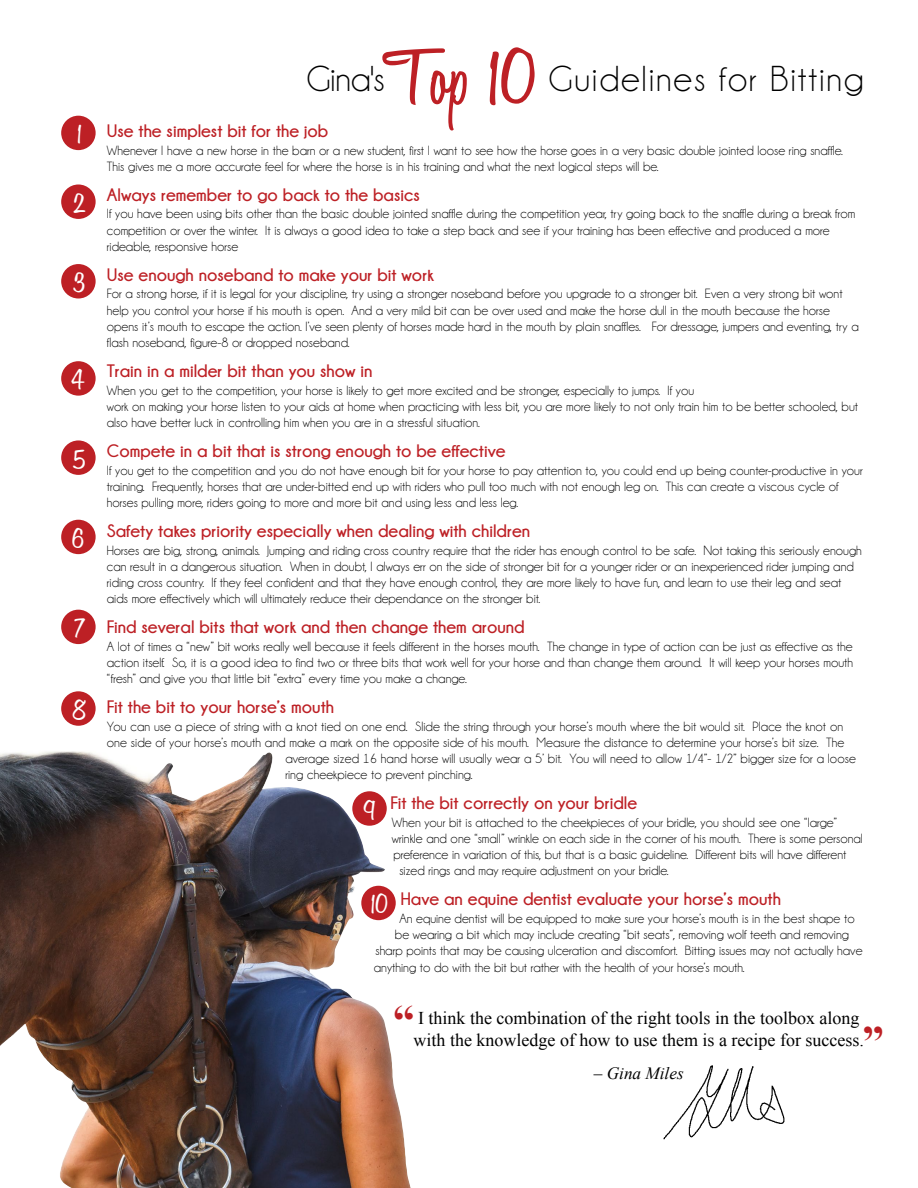
<style>
.page{position:relative;width:918px;height:1188px;background:#fff}
.page>*{position:absolute;margin:0;border:0;box-sizing:border-box;transform-origin:0 0}
.t1{font:600 86.55px "Honey Script";color:#bd2025}
.t2{font:700 43.05px "Times New Roman";color:#bd2025}
.t3{font:36.45px "Champagne&Limousines";letter-spacing:.05em;color:#000}
.t4{font:600 30px "Honey Script";color:#fff}
.t5{font:700 18px "Champagne&Limousines";color:#bd2025}
.t6{font:18px/21.6px "Times New Roman";color:#000}
.t7{font:italic 17.25px "Times New Roman";color:#000}
.t8{font:13.5px/16.2px "Champagne&Limousines";color:#000}
.s1{font-style:normal}
</style>
<div class="page">
<img style="left:0;top:751px;width:411px;height:437px">
<div style="left:61px;top:116px;width:35px;height:34px;background:#bd2025;border-radius:50%"></div>
<div style="left:61px;top:185px;width:35px;height:34px;background:#bd2025;border-radius:50%"></div>
<div style="left:61px;top:264px;width:35px;height:34px;background:#bd2025;border-radius:50%"></div>
<div style="left:61px;top:361px;width:35px;height:35px;background:#bd2025;border-radius:50%"></div>
<div style="left:61px;top:440px;width:35px;height:35px;background:#bd2025;border-radius:50%"></div>
<div style="left:61px;top:520px;width:35px;height:34px;background:#bd2025;border-radius:50%"></div>
<div style="left:61px;top:610px;width:35px;height:34px;background:#bd2025;border-radius:50%"></div>
<div style="left:61px;top:691px;width:35px;height:35px;background:#bd2025;border-radius:50%"></div>
<div style="left:352px;top:791px;width:35px;height:35px;background:#bd2025;border-radius:50%"></div>
<div style="left:361px;top:886px;width:35px;height:34px;background:#bd2025;border-radius:50%"></div>
<img style="left:663px;top:1065px;width:122px;height:75px">
<h3 class="t4" style="left:78px;top:115px;width:6px">1</h3>
<h3 class="t4" style="left:74px;top:184px;width:13px">2</h3>
<h3 class="t4" style="left:74px;top:264px;width:13px">3</h3>
<h3 class="t4" style="left:72px;top:361px;width:15px">4</h3>
<h3 class="t4" style="left:74px;top:440px;width:14px">5</h3>
<h3 class="t4" style="left:72px;top:521px;width:14px">6</h3>
<h3 class="t4" style="left:75px;top:611px;width:11px">7</h3>
<h3 class="t4" style="left:73px;top:692px;width:16px">8</h3>
<h1 class="t1" style="left:384px;top:24px;width:156px">Top 10</h1>
<h3 class="t3" style="left:306px;top:60px;width:80px">Gina's</h3>
<h3 class="t3" style="left:548px;top:60px;width:317px">Guidelines for Bitting</h3>
<h3 class="t5" style="left:107px;top:121px;width:223px">Use the simplest bit for the job</h3>
<p class="t8" style="left:107px;top:142px;width:738px">Whenever I have a new horse in the barn or a new student, first I want to see how the horse goes in a very basic double jointed loose ring snaffle.<br>This gives me a more accurate feel for where the horse is in his training and what the next logical steps will be.</p>
<h3 class="t5" style="left:107px;top:185px;width:315px">Always remember to go back to the basics</h3>
<p class="t8" style="left:107px;top:206px;width:750px">If you have been using bits other than the basic double jointed snaffle during the competition year, try going back to the snaffle during a break from competition or over the winter. It is always a good idea to take a step back and see if your training has been effective and produced a more rideable, responsive horse</p>
<h3 class="t5" style="left:107px;top:265px;width:328px">Use enough noseband to make your bit work</h3>
<p class="t8" style="left:107px;top:286px;width:753px">For a strong horse, if it is legal for your discipline, try using a stronger noseband before you upgrade to a stronger bit. Even a very strong bit wont help you control your horse if his mouth is open. And a very mild bit can be over used and make the horse dull in the mouth because the horse opens it’s mouth to escape the action. I’ve seen plenty of horses made hard in the mouth by plain snaffles. For dressage, jumpers and eventing, try a flash noseband, figure-8 or dropped noseband.</p>
<h3 class="t5" style="left:107px;top:361px;width:267px">Train in a milder bit than you show in</h3>
<p class="t8" style="left:107px;top:382px;width:753px">When you get to the competition, your horse is likely to get more excited and be stronger, especially to jumps. If you<br>work on making your horse listen to your aids at home when practicing with less bit, you are more likely to not only train him to be better schooled, but also have better luck in controlling him when you are in a stressful situation.</p>
<h3 class="t5" style="left:107px;top:441px;width:400px">Compete in a bit that is strong enough to be effective</h3>
<p class="t8" style="left:107px;top:462px;width:757px">If you get to the competition and you do not have enough bit for your horse to pay attention to, you could end up being counter-productive in your training. Frequently, horses that are under-bitted end up with riders who pull too much with not enough leg on. This can create a viscous cycle of horses pulling more, riders going to more and more bit and using less and less leg.</p>
<h3 class="t5" style="left:107px;top:521px;width:425px">Safety takes priority especially when dealing with children</h3>
<p class="t8" style="left:107px;top:542px;width:756px">Horses are big, strong, animals. Jumping and riding cross country require that the rider has enough control to be safe. Not taking this seriously enough can result in a dangerous situation. When in doubt, I always err on the side of stronger bit for a younger rider or an inexperienced rider jumping and riding cross country. If they feel confident and that they have enough control, they are more likely to have fun, and learn to use their leg and seat aids more effectively which will ultimately reduce their dependance on the stronger bit.</p>
<h3 class="t5" style="left:107px;top:617px;width:419px">Find several bits that work and then change them around</h3>
<p class="t8" style="left:107px;top:638px;width:748px;text-align:justify">A lot of times a “new” bit works really well because it feels different in the horses mouth. The change in type of action can be just as effective as the action itself. So, it is a good idea to find two or three bits that work well for your horse and than change them around. It will keep your horses mouth “fresh” and give you that little bit “extra” every time you make a change.</p>
<h3 class="t5" style="left:107px;top:697px;width:229px">Fit the bit to your horse’s mouth</h3>
<p class="t8" style="left:107px;top:718px;width:738px">You can use a piece of string with a knot tied on one end. Slide the string through your horse’s mouth where the bit would sit. Place the knot on</p>
<p class="t8" style="left:107px;top:734px;width:739px">one side of your horse’s mouth and make a mark on the opposite side of his mouth. Measure the distance to determine your horse’s bit size. The</p>
<p class="t8" style="left:285px;top:751px;width:572px">average sized 16 hand horse will usually wear a 5’ bit. You will need to allow 1/4”- 1/2” bigger size for a loose</p>
<p class="t8" style="left:285px;top:767px;width:189px">ring cheekpiece to prevent pinching.</p>
<h3 class="t5" style="left:390px;top:793px;width:248px">Fit the bit correctly on your bridle</h3>
<p class="t8" style="left:392px;top:814px;width:446px">When your bit is attached to the cheekpieces of your bridle, you should see one “large”</p>
<p class="t8" style="left:392px;top:831px;width:472px">wrinkle and one “small” wrinkle on each side in the corner of his mouth. There is some personal</p>
<p class="t8" style="left:393px;top:847px;width:455px">preference in variation of this, but that is a basic guideline. Different bits will have different</p>
<p class="t8" style="left:399px;top:863px;width:271px">sized rings and may require adjustment on your bridle.</p>
<h3 class="t5" style="left:401px;top:889px;width:382px">Have an equine dentist evaluate your horse’s mouth</h3>
<p class="t8" style="left:399px;top:911px;width:457px">An equine dentist will be equipped to make sure your horse’s mouth is in the best shape to</p>
<p class="t8" style="left:395px;top:927px;width:456px">be wearing a bit which may include creating “bit seats”, removing wolf teeth and removing</p>
<p class="t8" style="left:375px;top:943px;width:489px">sharp points that may be causing ulceration and discomfort. Bitting issues may not actually have</p>
<p class="t8" style="left:374px;top:959px;width:372px">anything to do with the bit but rather with the health of your horse’s mouth.</p>
<h3 class="t4" style="left:364px;top:792px;width:13px">9</h3>
<h3 class="t4" style="left:372px;top:885px;width:19px">10</h3>
<h2 class="t2" style="left:393px;top:990px;width:23px">“</h2>
<h3 class="t6" style="left:414px;top:1007px;width:452px">I think the combination of the right tools in the toolbox along with the knowledge of how to use them is a recipe for success.</h3>
<p class="t7" style="left:594px;top:1062px;width:91px"><span class="s1">–</span> Gina Miles</p>
<h2 class="t2" style="left:863px;top:1012px;width:23px">”</h2>
</div>
